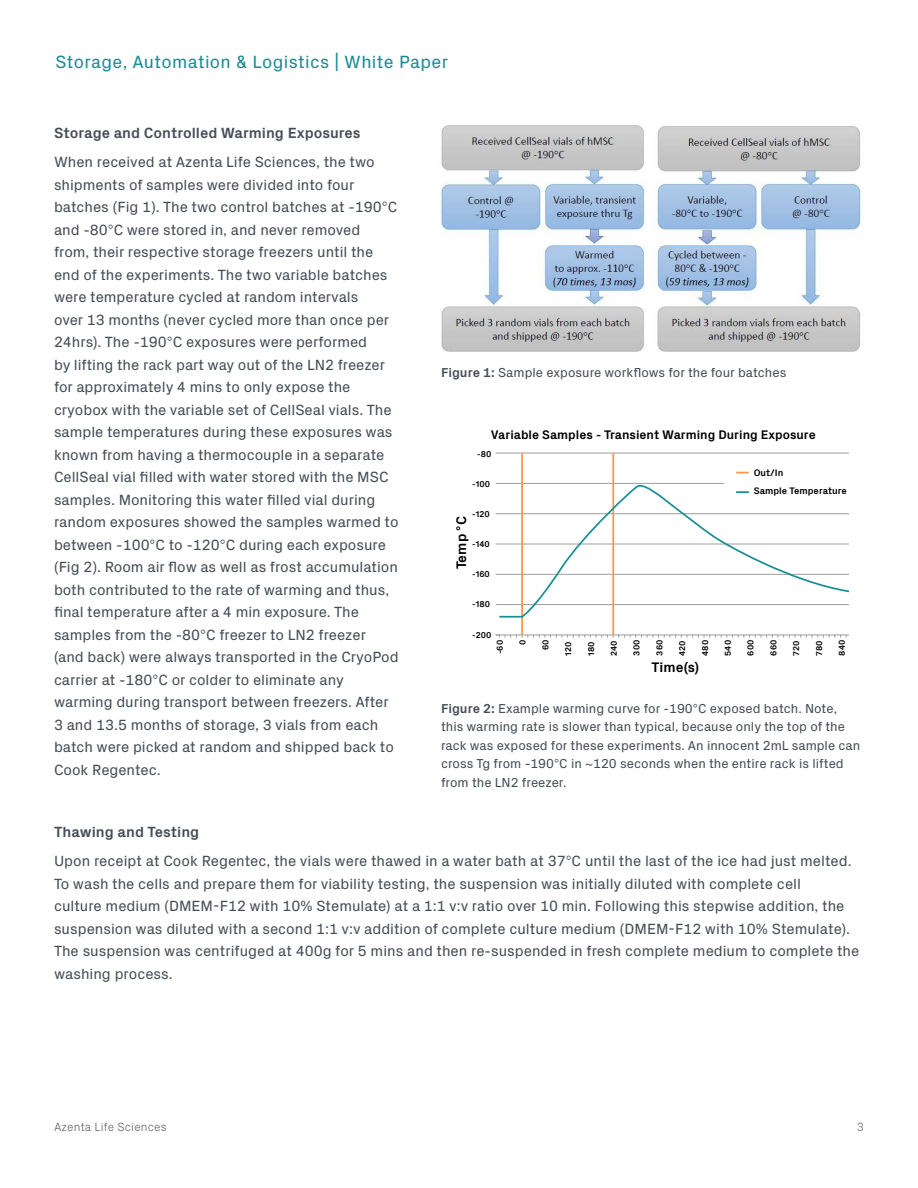
<style>
.page{position:relative;width:918px;height:1188px;background:#fff}
.page>*{position:absolute;margin:0;border:0;box-sizing:border-box;transform-origin:0 0}
.t1{font:18px "Px Grotesk";letter-spacing:.02em;color:#1b8c94}
.t2{font:15px/22.5px "Px Grotesk";color:#474d57}
.t3{font:700 15px "Px Grotesk";color:#474d57}
.t4{font:700 14.1px "Px Grotesk";color:#000}
.t5{font:13.2px/18.6px "Px Grotesk";color:#474d57}
.t6{font:700 12.6px "Px Grotesk";color:#000}
.t7{font:300 12px "Px Grotesk";letter-spacing:.01em;color:#676a6a}
.t8{font:700 9.6px/18.3px "Px Grotesk";color:#000}
.t9{font:700 8.55px "Px Grotesk";color:#000}
.s1{font-weight:700}
</style>
<div class="page">
<img style="left:439px;top:125px;width:423px;height:227px">
<hr style="left:496px;top:483px;width:228px;height:1px;background:#9d9d9d">
<hr style="left:496px;top:513px;width:353px;height:1px;background:#9d9d9d">
<hr style="left:496px;top:453px;width:353px;height:1px;background:#9d9d9d">
<hr style="left:496px;top:635px;width:353px;height:1px;background:#9d9d9d">
<hr style="left:496px;top:544px;width:353px;height:1px;background:#9d9d9d">
<hr style="left:496px;top:574px;width:353px;height:1px;background:#9d9d9d">
<hr style="left:496px;top:604px;width:353px;height:1px;background:#9d9d9d">
<svg style="left:496px;top:635px;width:351px;height:3px"></svg>
<hr style="left:521px;top:453px;width:2px;height:182px;background:#f79648">
<hr style="left:612px;top:453px;width:2px;height:182px;background:#f79648">
<svg style="left:498px;top:483px;width:351px;height:135px"></svg>
<svg style="left:736px;top:472px;width:13px;height:1px"></svg>
<svg style="left:736px;top:491px;width:13px;height:2px"></svg>
<p class="t1" style="left:56px;top:49px;width:394px">Storage, Automation &amp; Logistics | White Paper</p>
<p class="t3" style="left:54px;top:122px;width:308px">Storage and Controlled Warming Exposures</p>
<p class="t2" style="left:54px;top:150px;width:346px">When received at Azenta Life Sciences, the two shipments of samples were divided into four batches (Fig 1). The two control batches at -190°C and -80°C were stored in, and never removed from, their respective storage freezers until the end of the experiments. The two variable batches were temperature cycled at random intervals<br>over 13 months (never cycled more than once per 24hrs). The -190°C exposures were performed<br>by lifting the rack part way out of the LN2 freezer for approximately 4 mins to only expose the cryobox with the variable set of CellSeal vials. The sample temperatures during these exposures was known from having a thermocouple in a separate CellSeal vial filled with water stored with the MSC samples. Monitoring this water filled vial during random exposures showed the samples warmed to between -100°C to -120°C during each exposure (Fig 2). Room air flow as well as frost accumulation both contributed to the rate of warming and thus, final temperature after a 4 min exposure. The samples from the -80°C freezer to LN2 freezer (and back) were always transported in the CryoPod carrier at -180°C or colder to eliminate any warming during transport between freezers. After 3 and 13.5 months of storage, 3 vials from each batch were picked at random and shipped back to Cook Regentec.</p>
<p class="t5" style="left:441px;top:362px;width:347px"><span class="s1">Figure 1:</span> Sample exposure workflows for the four batches</p>
<p class="t6" style="left:491px;top:426px;width:326px">Variable Samples - Transient Warming During Exposure</p>
<p class="t9" style="left:477px;top:448px;width:16px">-80</p>
<p class="t9" style="left:472px;top:478px;width:19px">-100</p>
<p class="t9" style="left:472px;top:508px;width:19px">-120</p>
<p class="t9" style="left:472px;top:538px;width:19px">-140</p>
<p class="t9" style="left:472px;top:568px;width:19px">-160</p>
<p class="t9" style="left:472px;top:599px;width:19px">-180</p>
<p class="t9" style="left:472px;top:629px;width:21px">-200</p>
<p class="t4" style="left:451px;top:569px;width:55px;rotate:-90deg">Temp °C</p>
<p class="t8" style="left:754px;top:463px;width:95px">Out/In<br>Sample Temperature</p>
<p class="t9" style="left:494px;top:654px;width:16px;rotate:-90deg">-60</p>
<p class="t9" style="left:517px;top:645px;width:7px;rotate:-90deg">0</p>
<p class="t9" style="left:539px;top:650px;width:12px;rotate:-90deg">60</p>
<p class="t9" style="left:562px;top:656px;width:15px;rotate:-90deg">120</p>
<p class="t9" style="left:585px;top:656px;width:16px;rotate:-90deg">180</p>
<p class="t9" style="left:608px;top:656px;width:17px;rotate:-90deg">240</p>
<p class="t9" style="left:631px;top:656px;width:17px;rotate:-90deg">300</p>
<p class="t9" style="left:653px;top:656px;width:17px;rotate:-90deg">360</p>
<p class="t9" style="left:676px;top:656px;width:17px;rotate:-90deg">420</p>
<p class="t9" style="left:699px;top:656px;width:17px;rotate:-90deg">480</p>
<p class="t9" style="left:722px;top:656px;width:17px;rotate:-90deg">540</p>
<p class="t9" style="left:745px;top:656px;width:17px;rotate:-90deg">600</p>
<p class="t9" style="left:767px;top:656px;width:17px;rotate:-90deg">660</p>
<p class="t9" style="left:790px;top:656px;width:16px;rotate:-90deg">720</p>
<p class="t9" style="left:813px;top:656px;width:17px;rotate:-90deg">780</p>
<p class="t9" style="left:836px;top:656px;width:17px;rotate:-90deg">840</p>
<p class="t4" style="left:652px;top:657px;width:49px">Time(s)</p>
<p class="t5" style="left:441px;top:698px;width:421px"><span class="s1">Figure 2:</span> Example warming curve for -190°C exposed batch. Note, this warming rate is slower than typical, because only the top of the rack was exposed for these experiments. An innocent 2mL sample can cross Tg from -190°C in ~120 seconds when the entire rack is lifted from the LN2 freezer.</p>
<p class="t3" style="left:54px;top:821px;width:147px">Thawing and Testing</p>
<p class="t2" style="left:54px;top:849px;width:807px">Upon receipt at Cook Regentec, the vials were thawed in a water bath at 37°C until the last of the ice had just melted.<br>To wash the cells and prepare them for viability testing, the suspension was initially diluted with complete cell<br>culture medium (DMEM-F12 with 10% Stemulate) at a 1:1 v:v ratio over 10 min. Following this stepwise addition, the suspension was diluted with a second 1:1 v:v addition of complete culture medium (DMEM-F12 with 10% Stemulate).<br>The suspension was centrifuged at 400g for 5 mins and then re-suspended in fresh complete medium to complete the washing process.</p>
<p class="t7" style="left:54px;top:1118px;width:114px">Azenta Life Sciences</p>
<p class="t7" style="left:857px;top:1118px;width:9px">3</p>
</div>
